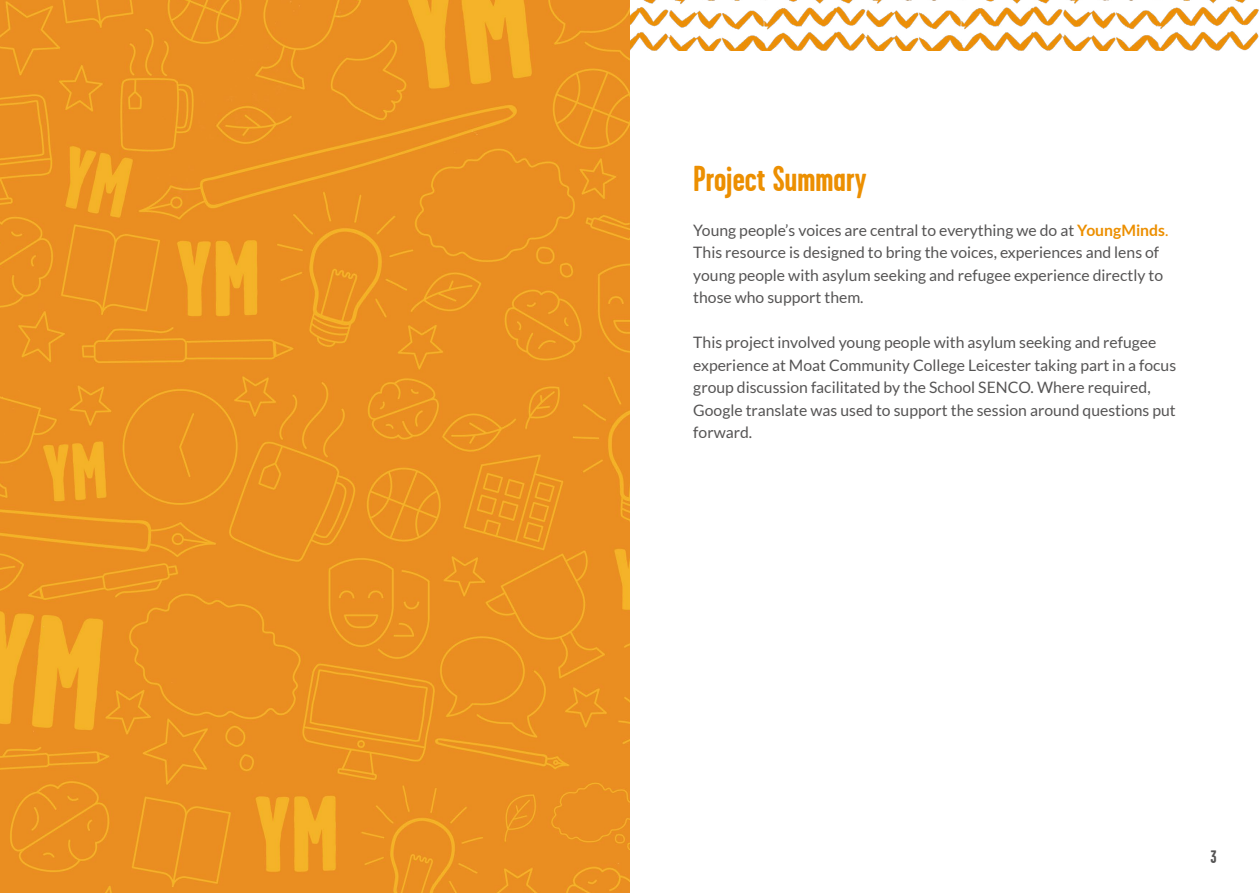
<style>
.page{position:relative;width:1259px;height:893px;background:#fff}
.page>*{position:absolute;margin:0;border:0;box-sizing:border-box;transform-origin:0 0}
.t1{font:700 36px "Garage Gothic";color:#ec8f01}
.t2{font:700 18px "Garage Gothic";color:#555454}
.t3{font:15.75px/22.5px "Lato";color:#555454}
.s1{font-weight:700;color:#ec8f01}
.s2{color:#ec8f01}
</style>
<div class="page">
<img style="left:629px;top:0;width:630px;height:51px">
<img style="left:0;top:0;width:629px;height:893px">
<h1 class="t1" style="left:693px;top:159px;width:175px">Project Summary</h1>
<p class="t3" style="left:693px;top:218px;width:476px">Young people’s voices are central to everything we do at <span class="s1">YoungMinds</span><span class="s2">.<br></span>This resource is designed to bring the voices, experiences and lens of young people with asylum seeking and refugee experience directly to those who support them.</p>
<p class="t3" style="left:693px;top:331px;width:484px">This project involved young people with asylum seeking and refugee experience at Moat Community College Leicester taking part in a focus group discussion facilitated by the School SENCO. Where required, Google translate was used to support the session around questions put forward.</p>
<p class="t2" style="left:1210px;top:847px;width:8px">3</p>
</div>
